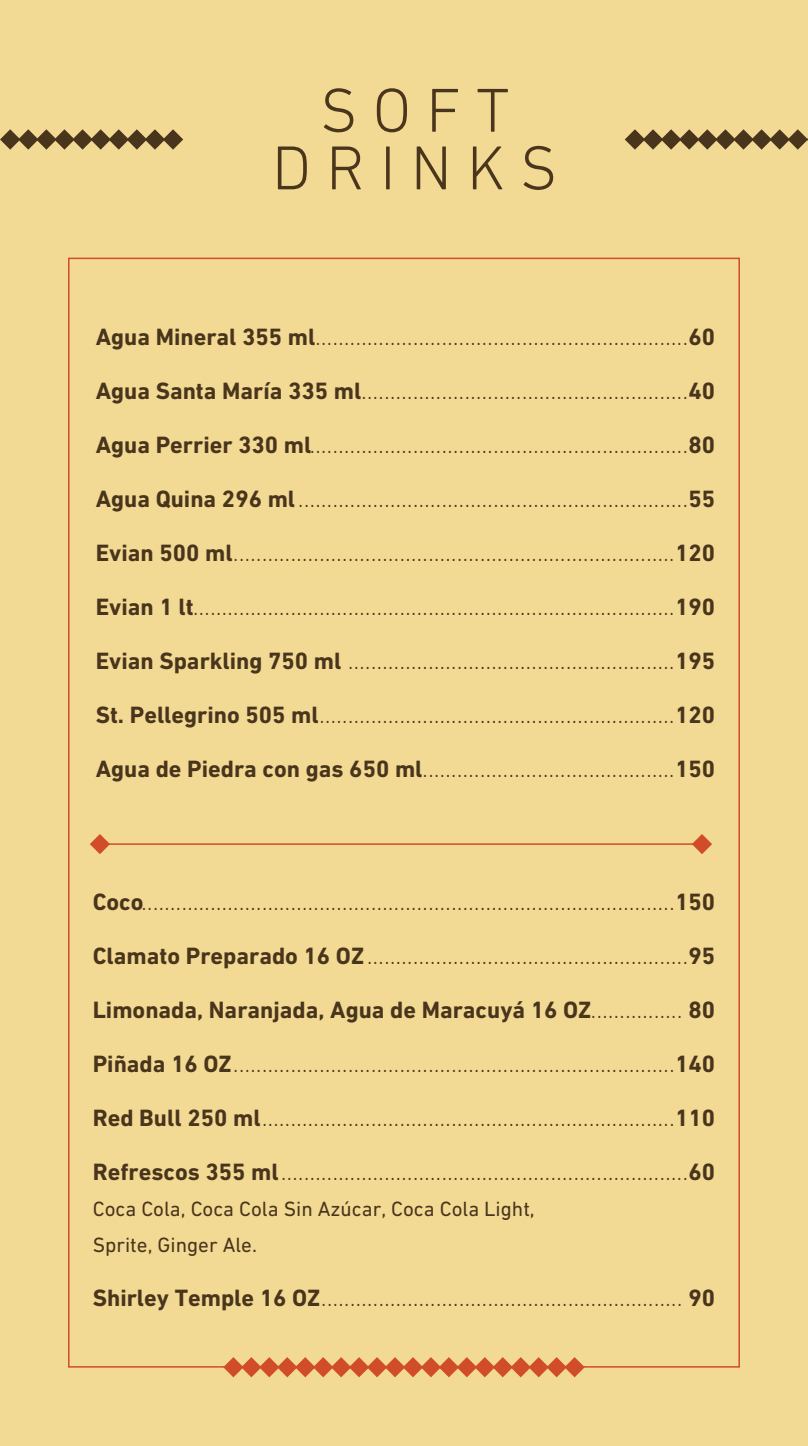
<style>
.page{position:relative;width:808px;height:1446px;background:#f3da94}
.page>*{position:absolute;margin:0;border:0;box-sizing:border-box;transform-origin:0 0}
.t1{font:300 63px/57.6px "DIN Next LT Pro";letter-spacing:.24em;color:#4a361d;text-align:center}
.t2{font:300 24px "DIN Next LT Pro";color:#49351c}
.t3{font:700 24px "DIN Next LT Pro";color:#49351c}
.t4{font:21px/36px "DIN Next LT Pro";color:#49351c}
.s1{font-weight:700}
.s2{font-weight:300}
</style>
<div class="page">
<svg style="left:0;top:129px;width:183px;height:21px"></svg>
<svg style="left:625px;top:129px;width:183px;height:21px"></svg>
<hr style="left:103px;top:843px;width:602px;height:2px;background:#d14c28">
<svg style="left:90px;top:834px;width:20px;height:20px"></svg>
<svg style="left:692px;top:834px;width:20px;height:20px"></svg>
<svg style="left:223px;top:1357px;width:362px;height:20px"></svg>
<h1 class="t1" style="left:272px;top:81px;width:287px">SOFT<br>DRINKS</h1>
<p class="t3" style="left:96px;top:323px;width:221px">Agua Mineral 355 ml</p>
<p class="t2" style="left:96px;top:377px;width:621px"><span class="s1">Agua Santa María 335 ml</span>.........................................................<span class="s1">40</span></p>
<p class="t2" style="left:96px;top:431px;width:621px"><span class="s1">Agua Perrier 330 ml</span>..................................................................<span class="s1">80</span></p>
<p class="t2" style="left:96px;top:485px;width:621px"><span class="s1">Agua Quina 296 ml</span>....................................................................<span class="s1">55</span></p>
<p class="t2" style="left:96px;top:539px;width:621px"><span class="s1">Evian 500 ml</span>.............................................................................<span class="s1">120</span></p>
<p class="t2" style="left:96px;top:593px;width:621px"><span class="s1">Evian 1 lt</span>....................................................................................<span class="s1">190</span></p>
<p class="t2" style="left:96px;top:647px;width:621px"><span class="s1">Evian Sparkling 750 ml</span> .........................................................<span class="s1">195</span></p>
<p class="t2" style="left:96px;top:701px;width:621px"><span class="s1">St. Pellegrino 505 ml</span>..............................................................<span class="s1">120</span></p>
<p class="t3" style="left:96px;top:755px;width:328px">Agua de Piedra con gas 650 ml</p>
<p class="t2" style="left:310px;top:323px;width:407px">..................................................................<span class="s1">60</span></p>
<p class="t2" style="left:417px;top:755px;width:300px">.............................................<span class="s1">150</span></p>
<p class="t2" style="left:93px;top:888px;width:624px"><span class="s1">Coco</span>.............................................................................................<span class="s1">150</span></p>
<p class="t2" style="left:93px;top:942px;width:624px"><span class="s1">Clamato Preparado 16 OZ</span>........................................................<span class="s1">95</span></p>
<p class="t3" style="left:93px;top:996px;width:624px">Limonada, Naranjada, Agua de Maracuyá 16 OZ<span class="s2">................</span> 80</p>
<p class="t2" style="left:93px;top:1050px;width:624px"><span class="s1">Piñada 16 OZ</span>.............................................................................<span class="s1">140</span></p>
<p class="t2" style="left:93px;top:1104px;width:624px"><span class="s1">Red Bull 250 ml</span>........................................................................<span class="s1">110</span></p>
<p class="t2" style="left:93px;top:1158px;width:624px"><span class="s1">Refrescos 355 ml</span>.......................................................................<span class="s1">60</span></p>
<p class="t4" style="left:93px;top:1190px;width:443px">Coca Cola, Coca Cola Sin Azúcar, Coca Cola Light,<br>Sprite, Ginger Ale.</p>
<p class="t2" style="left:93px;top:1284px;width:624px"><span class="s1">Shirley Temple 16 OZ</span>............................................................... <span class="s1">90</span></p>
</div>
